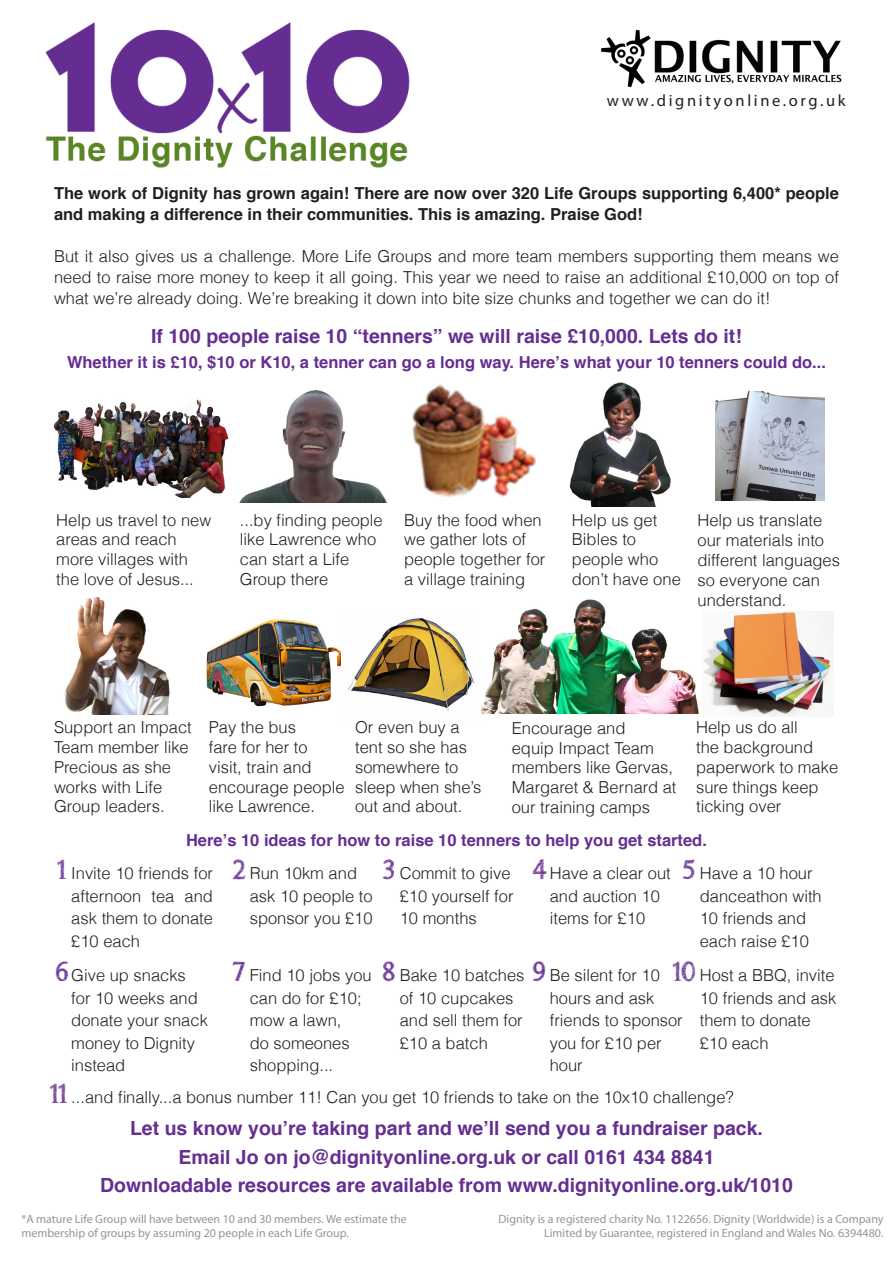
<style>
.page{position:relative;width:893px;height:1263px;background:#fff}
.page>*{position:absolute;margin:0;border:0;box-sizing:border-box;transform-origin:0 0}
.t1{font:27px "asongforjennifer";color:#652f91}
.t2{font:700 19.5px "Helvetica";color:#652f91}
.t3{font:300 16.5px/19.8px "Helvetica";color:#231f20}
.t4{font:700 16.5px/21px "Helvetica";color:#231f20}
.t5{font:700 16.5px "Helvetica";color:#662d91}
.t6{font:700 16.5px "Helvetica";color:#652f91}
.t7{font:16.5px "Myriad Pro";letter-spacing:.16em;color:#231f20}
.t8{font:12px/14.4px "Myriad Pro";color:#939598}
</style>
<div class="page">
<img style="left:45px;top:23px;width:365px;height:145px">
<img style="left:601px;top:30px;width:241px;height:58px">
<img style="left:206px;top:619px;width:135px;height:88px">
<img style="left:239px;top:390px;width:148px;height:113px">
<img style="left:348px;top:617px;width:126px;height:94px">
<img style="left:481px;top:599px;width:218px;height:115px">
<img style="left:715px;top:391px;width:110px;height:110px">
<img style="left:53px;top:392px;width:187px;height:109px">
<img style="left:703px;top:611px;width:130px;height:105px">
<img style="left:64px;top:598px;width:106px;height:116px">
<img style="left:569px;top:382px;width:102px;height:124px">
<img style="left:412px;top:384px;width:124px;height:113px">
<p class="t7" style="left:607px;top:91px;width:241px">www.dignityonline.org.uk</p>
<p class="t4" style="left:54px;top:183px;width:786px">The work of Dignity has grown again! There are now over 320 Life Groups supporting 6,400* people and making a difference in their communities. This is amazing. Praise God!</p>
<p class="t3" style="left:54px;top:246px;width:786px;line-height:21px;text-align:justify">But it also gives us a challenge. More Life Groups and more team members supporting them means we need to raise more money to keep it all going. This year we need to raise an additional £10,000 on top of what we’re already doing. We’re breaking it down into bite size chunks and together we can do it!</p>
<p class="t2" style="left:151px;top:321px;width:592px">If 100 people raise 10 “tenners” we will raise £10,000. Lets do it!</p>
<p class="t5" style="left:67px;top:349px;width:760px">Whether it is £10, $10 or K10, a tenner can go a long way. Here’s what your 10 tenners could do...</p>
<p class="t3" style="left:240px;top:510px;width:144px">...by finding people like Lawrence who can start a Life<br>Group there</p>
<p class="t3" style="left:404px;top:510px;width:143px">Buy the food when we gather lots of people together for a village training</p>
<p class="t3" style="left:56px;top:510px;width:156px">Help us travel to new areas and reach more villages with the love of Jesus...</p>
<p class="t3" style="left:698px;top:510px;width:144px">Help us translate our materials into different languages so everyone can understand.</p>
<p class="t3" style="left:572px;top:510px;width:110px">Help us get<br>Bibles to people who don’t have one</p>
<p class="t3" style="left:54px;top:717px;width:139px">Support an Impact<br>Team member like<br>Precious as she works with Life<br>Group leaders.</p>
<p class="t3" style="left:209px;top:717px;width:137px">Pay the bus<br>fare for her to visit, train and encourage people like Lawrence.</p>
<p class="t3" style="left:355px;top:717px;width:128px">Or even buy a tent so she has somewhere to sleep when she’s out and about.</p>
<p class="t3" style="left:512px;top:718px;width:166px">Encourage and<br>equip Impact Team members like Gervas,<br>Margaret &amp; Bernard at our training camps</p>
<p class="t3" style="left:696px;top:717px;width:144px">Help us do all<br>the background paperwork to make sure things keep ticking over</p>
<p class="t6" style="left:186px;top:827px;width:522px">Here’s 10 ideas for how to raise 10 tenners to help you get started.</p>
<p class="t1" style="left:383px;top:853px;width:13px">3</p>
<p class="t3" style="left:550px;top:862px;width:123px;line-height:22.5px">Have a clear out and auction 10 items for £10</p>
<p class="t1" style="left:683px;top:853px;width:13px">5</p>
<p class="t1" style="left:57px;top:853px;width:10px">1</p>
<p class="t3" style="left:250px;top:862px;width:124px;line-height:22.5px">Run 10km and ask 10 people to sponsor you £10</p>
<p class="t1" style="left:533px;top:853px;width:16px">4</p>
<p class="t3" style="left:700px;top:862px;width:123px;line-height:22.5px">Have a 10 hour danceathon with<br>10 friends and each raise £10</p>
<p class="t1" style="left:233px;top:853px;width:14px">2</p>
<p class="t3" style="left:400px;top:862px;width:115px;line-height:22.5px">Commit to give £10 yourself for<br>10 months</p>
<p class="t3" style="left:71px;top:862px;width:143px;line-height:22.5px;text-align:justify">Invite 10 friends for afternoon tea and ask them to donate £10 each</p>
<p class="t1" style="left:673px;top:955px;width:24px">10</p>
<p class="t1" style="left:383px;top:955px;width:14px">8</p>
<p class="t3" style="left:550px;top:964px;width:134px;line-height:22.5px">Be silent for 10 hours and ask friends to sponsor you for £10 per hour</p>
<p class="t1" style="left:56px;top:955px;width:14px">6</p>
<p class="t3" style="left:250px;top:964px;width:123px;line-height:22.5px">Find 10 jobs you can do for £10; mow a lawn,<br>do someones shopping...</p>
<p class="t1" style="left:533px;top:955px;width:14px">9</p>
<p class="t3" style="left:700px;top:964px;width:138px;line-height:22.5px">Host a BBQ, invite<br>10 friends and ask them to donate £10 each</p>
<p class="t1" style="left:233px;top:955px;width:14px">7</p>
<p class="t3" style="left:400px;top:964px;width:126px;line-height:22.5px">Bake 10 batches of 10 cupcakes and sell them for £10 a batch</p>
<p class="t3" style="left:71px;top:964px;width:138px;line-height:22.5px">Give up snacks for 10 weeks and donate your snack money to Dignity instead</p>
<p class="t1" style="left:50px;top:1077px;width:19px">11</p>
<p class="t3" style="left:71px;top:1087px;width:664px">...and finally...a bonus number 11! Can you get 10 friends to take on the 10x10 challenge?</p>
<p class="t2" style="left:130px;top:1113px;width:634px">Let us know you’re taking part and we’ll send you a fundraiser pack.</p>
<p class="t2" style="left:178px;top:1141px;width:537px">Email Jo on jo@dignityonline.org.uk or call 0161 434 8841</p>
<p class="t2" style="left:100px;top:1170px;width:694px">Downloadable resources are available from www.dignityonline.org.uk/1010</p>
<p class="t8" style="left:21px;top:1211px;width:387px">*A mature Life Group will have between 10 and 30 members. We estimate the membership of groups by assuming 20 people in each Life Group.</p>
<p class="t8" style="left:499px;top:1211px;width:386px">Dignity is a registered charity No. 1122656. Dignity (Worldwide) is a Company</p>
<p class="t8" style="left:544px;top:1225px;width:341px">Limited by Guarantee, registered in England and Wales No. 6394480.</p>
</div>
